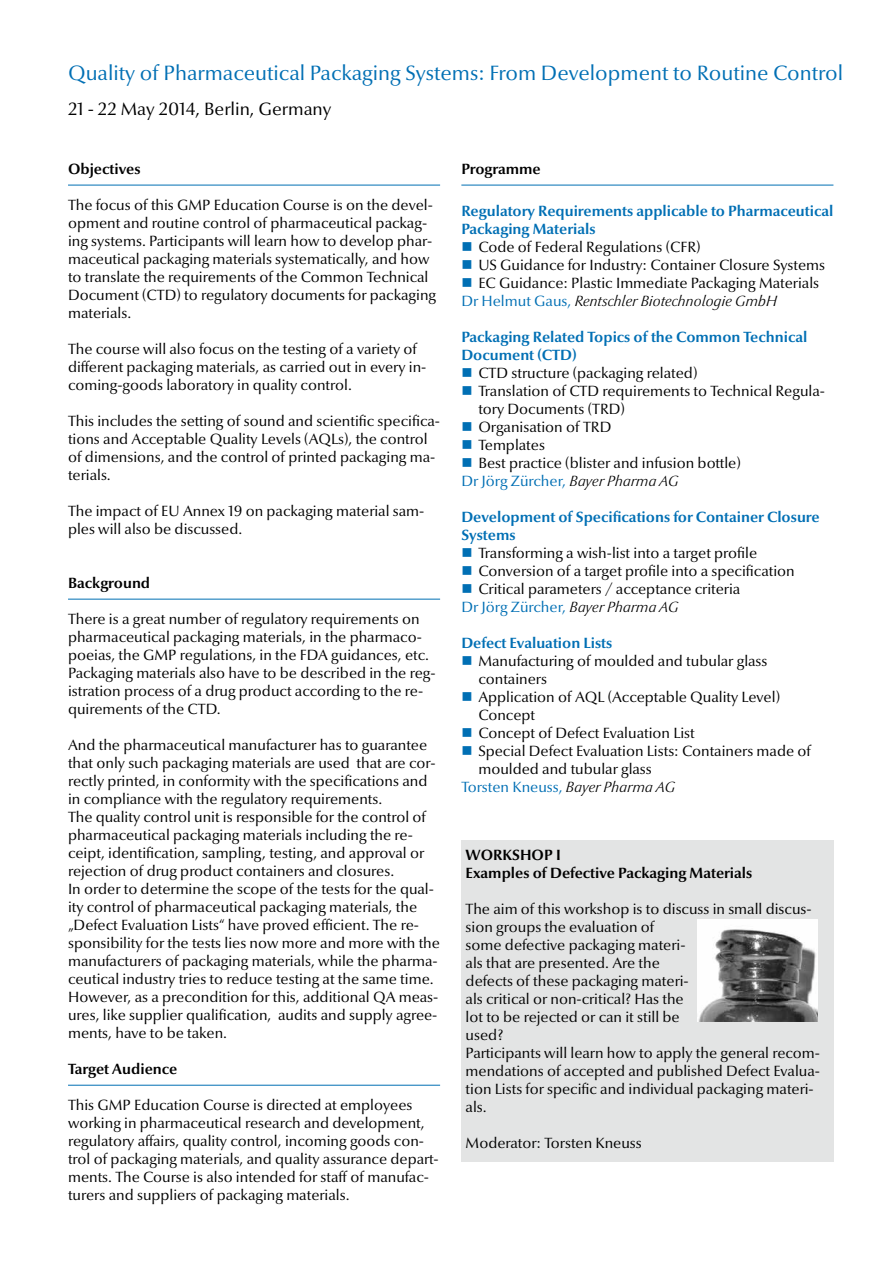
<style>
.page{position:relative;width:893px;height:1263px;background:#fff}
.page>*{position:absolute;margin:0;border:0;box-sizing:border-box;transform-origin:0 0}
.t1{font:21px "Optima Nova LT";color:#006fb4}
.t2{font:18px "Optima Nova LT";color:#000}
.t3{font:15px/18px "Optima Nova LT";color:#000}
.t4{font:700 15px/18px "Optima Nova LT";color:#006fb4}
.t5{font:700 15px/18px "Optima Nova LT";color:#000}
.t6{font:15px "Optima Nova LT";color:#006fb4}
.t7{font:italic 300 15px "Optima Nova LT";color:#000}
.s1{font-weight:400;font-style:normal;color:#006fb4}
.s2{font-weight:300;font-style:italic;color:#000}
</style>
<div class="page">
<hr style="left:68px;top:185px;width:372px;height:1px;background:#006fb4">
<hr style="left:68px;top:599px;width:372px;height:1px;background:#006fb4">
<hr style="left:68px;top:1085px;width:372px;height:1px;background:#006fb4">
<hr style="left:461px;top:185px;width:372px;height:1px;background:#006fb4">
<div style="left:461px;top:840px;width:372px;height:322px;background:#e3e4e4"></div>
<img style="left:697px;top:920px;width:121px;height:102px">
<h1 class="t1" style="left:68px;top:61px;width:777px">Quality of Pharmaceutical Packaging Systems: From Development to Routine Control</h1>
<p class="t2" style="left:68px;top:99px;width:265px">21 - 22 May 2014, Berlin, Germany</p>
<p class="t5" style="left:68px;top:160px;width:74px">Objectives</p>
<p class="t3" style="left:68px;top:196px;width:370px">The focus of this GMP Education Course is on the devel&shy;opment and routine control of pharmaceutical packag&shy;ing systems. Participants will learn how to develop phar&shy;maceutical packaging materials systematically, and how to translate the requirements of the Common Technical Document (CTD) to regulatory documents for packaging materials.</p>
<p class="t3" style="left:68px;top:340px;width:360px">The course will also focus on the testing of a variety of different packaging materials, as carried out in every in&shy;coming-goods laboratory in quality control.</p>
<p class="t3" style="left:68px;top:412px;width:373px">This includes the setting of sound and scientific specifica&shy;tions and Acceptable Quality Levels (AQLs), the control of dimensions, and the control of printed packaging ma&shy;terials.</p>
<p class="t3" style="left:68px;top:502px;width:358px">The impact of EU Annex 19 on packaging material sam&shy;ples will also be discussed.</p>
<p class="t5" style="left:68px;top:574px;width:84px">Background</p>
<p class="t3" style="left:68px;top:610px;width:369px">There is a great number of regulatory requirements on pharmaceutical packaging materials, in the pharmaco&shy;poeias, the GMP regulations, in the FDA guidances, etc.<br>Packaging materials also have to be described in the reg&shy;istration process of a drug product according to the re&shy;quirements of the CTD.</p>
<p class="t3" style="left:68px;top:736px;width:373px">And the pharmaceutical manufacturer has to guarantee that only such packaging materials are used that are cor&shy;rectly printed, in conformity with the specifications and in compliance with the regulatory requirements.<br>The quality control unit is responsible for the control of pharmaceutical packaging materials including the re&shy;ceipt, identification, sampling, testing, and approval or rejection of drug product containers and closures.<br>In order to determine the scope of the tests for the qual&shy;ity control of pharmaceutical packaging materials, the „Defect Evaluation Lists“ have proved efficient. The re&shy;sponsibility for the tests lies now more and more with the manufacturers of packaging materials, while the pharma&shy;ceutical industry tries to reduce testing at the same time.<br>However, as a precondition for this, additional QA meas&shy;ures, like supplier qualification, audits and supply agree&shy;ments, have to be taken.</p>
<p class="t5" style="left:68px;top:1060px;width:111px">Target Audience</p>
<p class="t3" style="left:68px;top:1096px;width:372px">This GMP Education Course is directed at employees working in pharmaceutical research and development, regulatory affairs, quality control, incoming goods con&shy;trol of packaging materials, and quality assurance depart&shy;ments. The Course is also intended for staff of manufac&shy;turers and suppliers of packaging materials.</p>
<p class="t5" style="left:461px;top:160px;width:81px">Programme</p>
<p class="t4" style="left:461px;top:202px;width:374px">Regulatory Requirements applicable to Pharmaceutical<br>Packaging Materials</p>
<p class="t3" style="left:478px;top:238px;width:224px">Code of Federal Regulations (CFR)</p>
<p class="t3" style="left:478px;top:256px;width:348px">US Guidance for Industry: Container Closure Systems</p>
<p class="t3" style="left:478px;top:274px;width:342px">EC Guidance: Plastic Immediate Packaging Materials</p>
<p class="t7" style="left:461px;top:292px;width:318px"><span class="s1">Dr Helmut Gaus,</span> Rentschler Biotechnologie GmbH</p>
<p class="t4" style="left:461px;top:328px;width:347px">Packaging Related Topics of the Common Technical<br>Document (CTD)</p>
<p class="t3" style="left:478px;top:364px;width:221px">CTD structure (packaging related)</p>
<p class="t3" style="left:478px;top:382px;width:348px">Translation of CTD requirements to Technical Regula-</p>
<p class="t3" style="left:478px;top:400px;width:148px">tory Documents (TRD)</p>
<p class="t3" style="left:478px;top:418px;width:135px">Organisation of TRD</p>
<p class="t3" style="left:478px;top:436px;width:68px">Templates</p>
<p class="t3" style="left:478px;top:454px;width:264px">Best practice (blister and infusion bottle)</p>
<p class="t6" style="left:461px;top:472px;width:219px">Dr Jörg Zürcher, <span class="s2">Bayer Pharma AG</span></p>
<p class="t4" style="left:461px;top:508px;width:360px">Development of Specifications for Container Closure<br>Systems</p>
<p class="t3" style="left:478px;top:544px;width:280px">Transforming a wish-list into a target profile</p>
<p class="t3" style="left:478px;top:562px;width:318px">Conversion of a target profile into a specification</p>
<p class="t3" style="left:478px;top:580px;width:263px">Critical parameters / acceptance criteria</p>
<p class="t6" style="left:461px;top:598px;width:219px">Dr Jörg Zürcher, <span class="s2">Bayer Pharma AG</span></p>
<p class="t4" style="left:461px;top:634px;width:153px">Defect Evaluation Lists</p>
<p class="t3" style="left:478px;top:652px;width:290px">Manufacturing of moulded and tubular glass</p>
<p class="t3" style="left:478px;top:670px;width:70px">containers</p>
<p class="t3" style="left:478px;top:688px;width:303px">Application of AQL (Acceptable Quality Level)</p>
<p class="t3" style="left:478px;top:706px;width:58px">Concept</p>
<p class="t3" style="left:478px;top:724px;width:218px">Concept of Defect Evaluation List</p>
<p class="t3" style="left:478px;top:742px;width:334px">Special Defect Evaluation Lists: Containers made of</p>
<p class="t3" style="left:478px;top:760px;width:175px">moulded and tubular glass</p>
<p class="t6" style="left:461px;top:778px;width:215px">Torsten Kneuss, <span class="s2">Bayer Pharma AG</span></p>
<p class="t5" style="left:466px;top:846px;width:288px">WORKSHOP I<br>Examples of Defective Packaging Materials</p>
<p class="t3" style="left:466px;top:900px;width:356px">The aim of this workshop is to discuss in small discus&shy;sion groups the evaluation of<br>some defective packaging materi-<br>als that are presented. Are the<br>defects of these packaging materi-<br>als critical or non-critical? Has the<br>lot to be rejected or can it still be<br>used?<br>Participants will learn how to apply the general recom&shy;mendations of accepted and published Defect Evalua&shy;tion Lists for specific and individual packaging materi&shy;als.</p>
<p class="t3" style="left:466px;top:1134px;width:178px">Moderator: Torsten Kneuss</p>
</div>
